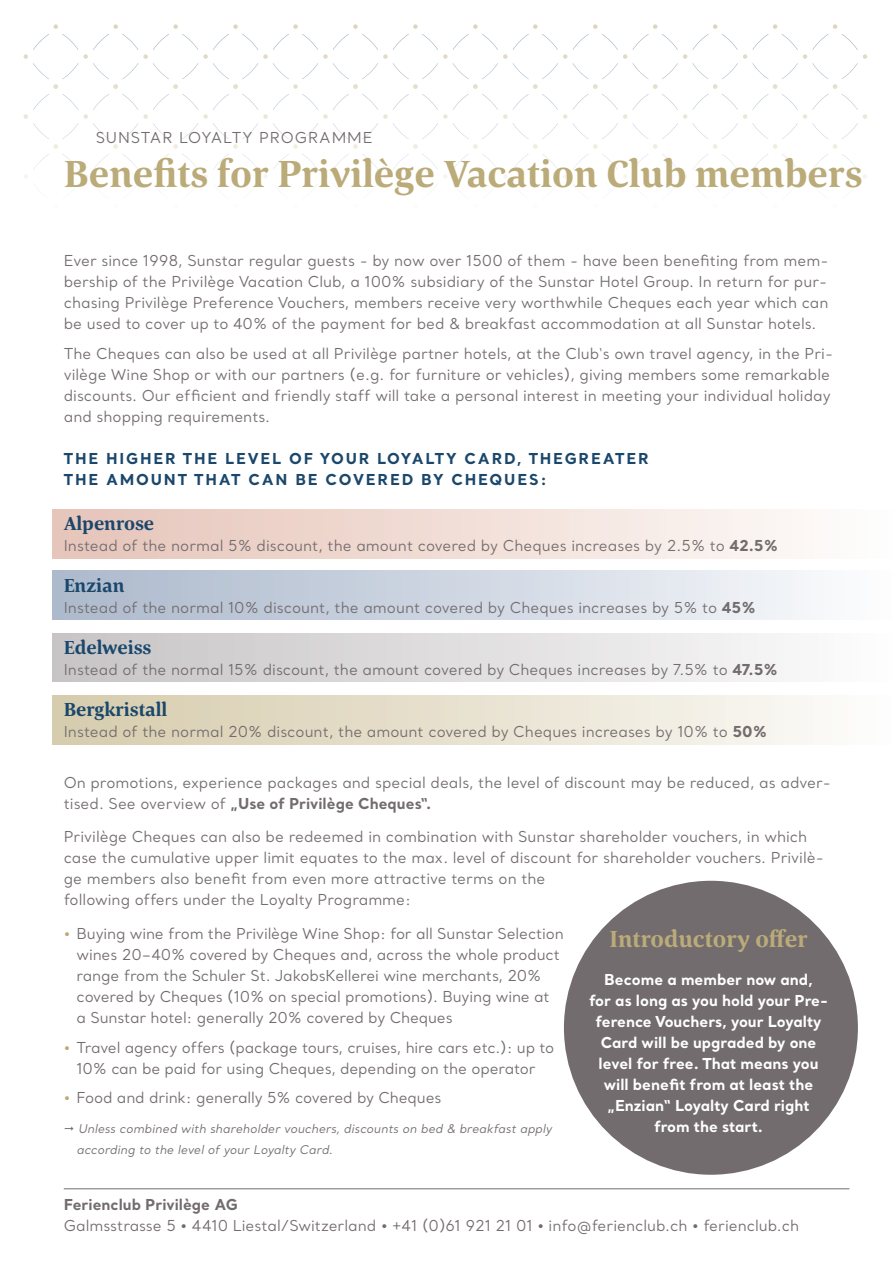
<style>
.page{position:relative;width:893px;height:1263px;background:#fff}
.page>*{position:absolute;margin:0;border:0;box-sizing:border-box;transform-origin:0 0}
.t1{font:700 39px "Corda";color:#bbab79}
.t2{font:700 24px "Corda";color:#bbab79}
.t3{font:700 19.5px "Corda";color:#1a476b}
.t4{font:15px/21px "Santral";color:#736c6e}
.t5{font:700 15px/21px "Santral";color:#fff;text-align:center}
.t6{font:700 15px/21px "Santral";letter-spacing:.12em;color:#1a476b}
.t7{font:15px "Santral";letter-spacing:.06em;color:#736c6e}
.t8{font:700 15px "Santral";color:#736c6e}
.t9{font:italic 12px/21px "Santral";color:#736c6e}
.s1{font-weight:700}
.s2{color:#bbab79}
</style>
<div class="page">
<div style="left:52px;top:571px;width:841px;height:49px;background:linear-gradient(to right,#aab7cb,#fbfbfd)"></div>
<div style="left:52px;top:633px;width:841px;height:49px;background:linear-gradient(to right,#c7c3c5,#fcfcfc)"></div>
<div style="left:52px;top:695px;width:841px;height:49px;background:linear-gradient(to right,#d5caab,#fdfcfa)"></div>
<div style="left:52px;top:509px;width:841px;height:49px;background:linear-gradient(to right,#e6c3b8,#fefdfc)"></div>
<svg style="left:24px;top:24px;width:543px;height:167px"></svg>
<svg style="left:573px;top:24px;width:294px;height:167px"></svg>
<hr style="left:64px;top:1188px;width:785px;height:1px;background:#736c6e">
<div style="left:564px;top:881px;width:294px;height:294px;background:#736c6e;border-radius:50%"></div>
<p class="t7" style="left:96px;top:128px;width:279px">SUNSTAR LOYALTY PROGRAMME</p>
<h1 class="t1" style="left:64px;top:148px;width:800px">Benefits for Privilège Vacation Club members</h1>
<p class="t4" style="left:64px;top:250px;width:766px;text-align:justify">Ever since 1998, Sunstar regular guests - by now over 1500 of them - have been benefiting from mem&shy;bership of the Privilège Vacation Club, a 100% subsidiary of the Sunstar Hotel Group. In return for pur&shy;chasing Privilège Preference Vouchers, members receive very worthwhile Cheques each year which can be used to cover up to 40% of the payment for bed &amp; breakfast accommodation at all Sunstar hotels.</p>
<p class="t4" style="left:64px;top:343px;width:771px">The Cheques can also be used at all Privilège partner hotels, at the Club‘s own travel agency, in the Pri&shy;vilège Wine Shop or with our partners (e.g. for furniture or vehicles), giving members some remarkable discounts. Our efficient and friendly staff will take a personal interest in meeting your individual holiday and shopping requirements.</p>
<p class="t6" style="left:64px;top:447px;width:587px">THE HIGHER THE LEVEL OF YOUR LOYALTY CARD, THEGREATER<br>THE AMOUNT THAT CAN BE COVERED BY CHEQUES:</p>
<h3 class="t3" style="left:64px;top:510px;width:92px">Alpenrose</h3>
<p class="t4" style="left:64px;top:535px;width:716px">Instead of the normal 5% discount, the amount covered by Cheques increases by 2.5% to <span class="s1">42.5%</span></p>
<h3 class="t3" style="left:64px;top:572px;width:62px">Enzian</h3>
<p class="t4" style="left:64px;top:597px;width:693px">Instead of the normal 10% discount, the amount covered by Cheques increases by 5% to <span class="s1">45%</span></p>
<h3 class="t3" style="left:64px;top:634px;width:89px">Edelweiss</h3>
<p class="t4" style="left:64px;top:659px;width:716px">Instead of the normal 15% discount, the amount covered by Cheques increases by 7.5% to <span class="s1">47.5%</span></p>
<h3 class="t3" style="left:64px;top:696px;width:105px">Bergkristall</h3>
<p class="t4" style="left:64px;top:721px;width:705px">Instead of the normal 20% discount, the amount covered by Cheques increases by 10% to <span class="s1">50%</span></p>
<p class="t4" style="left:64px;top:771px;width:769px">On promotions, experience packages and special deals, the level of discount may be reduced, as adver&shy;tised. See overview of <span class="s1">„Use of Privilège Cheques“.</span></p>
<p class="t4" style="left:64px;top:826px;width:761px">Privilège Cheques can also be redeemed in combination with Sunstar shareholder vouchers, in which case the cumulative upper limit equates to the max. level of discount for shareholder vouchers. Privilè&shy;ge members also benefit from even more attractive terms on the<br>following offers under the Loyalty Programme:</p>
<p class="t4" style="left:77px;top:923px;width:489px;text-indent:-13px"><span class="s2">•</span> Buying wine from the Privilège Wine Shop: for all Sunstar Selection wines 20–40% covered by Cheques and, across the whole product range from the Schuler St. JakobsKellerei wine merchants, 20% covered by Cheques (10% on special promotions). Buying wine at<br>a Sunstar hotel: generally 20% covered by Cheques</p>
<p class="t4" style="left:64px;top:1036px;width:492px;text-align:center"><span class="s2">•</span> Travel agency offers (package tours, cruises, hire cars etc.): up to<br>10% can be paid for using Cheques, depending on the operator</p>
<p class="t4" style="left:64px;top:1087px;width:379px"><span class="s2">•</span> Food and drink: generally 5% covered by Cheques</p>
<p class="t9" style="left:77px;top:1117px;width:477px">Unless combined with shareholder vouchers, discounts on bed &amp; breakfast apply according to the level of your Loyalty Card.</p>
<h2 class="t2" style="left:609px;top:923px;width:200px">Introductory offer</h2>
<p class="t5" style="left:589px;top:968px;width:241px">Become a member now and,<br>for as long as you hold your Pre&shy;ference Vouchers, your Loyalty<br>Card will be upgraded by one level for free. That means you will benefit from at least the „Enzian“ Loyalty Card right from the start.</p>
<p class="t8" style="left:64px;top:1195px;width:176px">Ferienclub Privilège AG</p>
<p class="t4" style="left:64px;top:1215px;width:737px">Galmsstrasse 5 • 4410 Liestal/Switzerland • +41 (0)61 921 21 01 • info@ferienclub.ch • ferienclub.ch</p>
</div>
